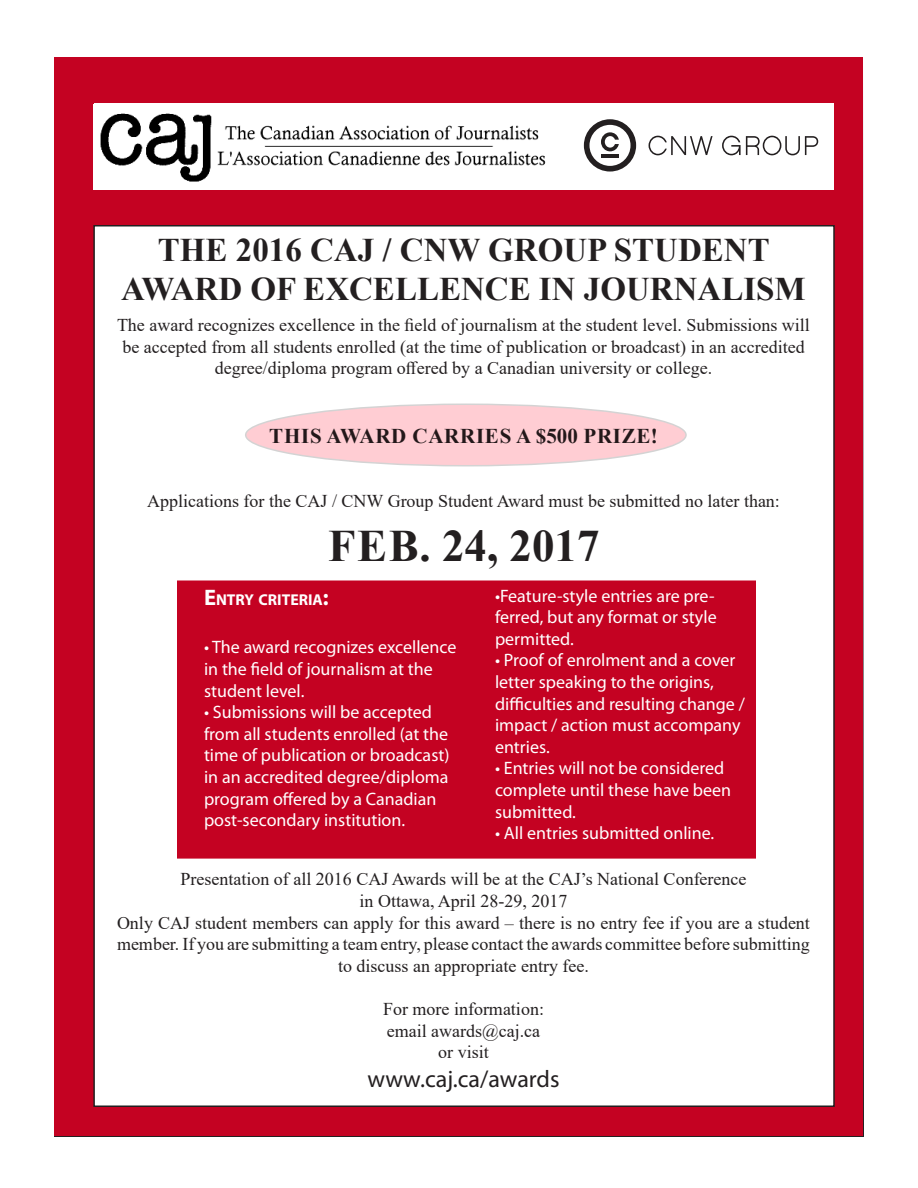
<style>
.page{position:relative;width:918px;height:1188px;background:#fff}
.page>*{position:absolute;margin:0;border:0;box-sizing:border-box;transform-origin:0 0}
.t1{font:700 45px "Times New Roman";color:#231f20}
.t2{font:700 33px/39.6px "Times New Roman";color:#231f20;text-align:center}
.t3{font:24px "Myriad Pro";color:#231f20}
.t4{font:700 21px "Times New Roman";letter-spacing:.035em;color:#231f20}
.t5{font:18px/21.6px "Times New Roman";color:#231f20}
.t6{font:18px/21.6px "Myriad Pro";color:#fff}
.t7{font:700 15.75px "Myriad Pro";color:#fff}
.s1{font-size:22.5px}
</style>
<div class="page">
<div style="left:54px;top:57px;width:810px;height:1080px;background:#c40222"></div>
<div style="left:94px;top:226px;width:740px;height:880px;background:#fff"></div>
<div style="left:246px;top:404px;width:440px;height:62px;background:#ffcdd3;border-radius:50%"></div>
<div style="left:245px;top:404px;width:442px;height:62px;border:2px solid #231f20;border-radius:50%"></div>
<div style="left:94px;top:103px;width:740px;height:87px;background:#fff"></div>
<div style="left:181px;top:584px;width:571px;height:271px;background:#c40222"></div>
<div style="left:177px;top:580px;width:579px;height:279px;border:8px solid #c40222"></div>
<svg style="left:584px;top:119px;width:52px;height:53px"></svg>
<svg style="left:649px;top:136px;width:64px;height:19px"></svg>
<svg style="left:722px;top:136px;width:96px;height:19px"></svg>
<img style="left:100px;top:113px;width:446px;height:69px">
<p class="t2" style="left:121px;top:229px;width:686px">THE 2016 CAJ / CNW GROUP STUDENT<br>AWARD OF EXCELLENCE IN JOURNALISM</p>
<p class="t5" style="left:117px;top:314px;width:694px">The award recognizes excellence in the field of journalism at the student level. Submissions will be accepted from all students enrolled (at the time of publication or broadcast) in an accredited</p>
<p class="t5" style="left:215px;top:357px;width:499px">degree/diploma program offered by a Canadian university or college.</p>
<p class="t4" style="left:269px;top:420px;width:390px">THIS AWARD CARRIES A $500 PRIZE!</p>
<p class="t5" style="left:147px;top:490px;width:634px">Applications for the CAJ / CNW Group Student Award must be submitted no later than:</p>
<p class="t1" style="left:328px;top:514px;width:273px">FEB. 24, 2017</p>
<p class="t7" style="left:204px;top:589px;width:126px"><span class="s1">E</span>NTRY CRITERIA<span class="s1">:</span></p>
<p class="t6" style="left:204px;top:636px;width:254px">• The award recognizes excellence in the field of journalism at the student level.</p>
<p class="t6" style="left:204px;top:701px;width:247px">• Submissions will be accepted from all students enrolled (at the time of publication or broadcast) in an accredited degree/diploma program offered by a Canadian post-secondary institution.</p>
<p class="t6" style="left:495px;top:584px;width:223px;text-align:justify">•Feature-style entries are pre&shy;ferred, but any format or style permitted.</p>
<p class="t6" style="left:495px;top:649px;width:251px">• Proof of enrolment and a cover letter speaking to the origins, difficulties and resulting change / impact / action must accompany entries.</p>
<p class="t6" style="left:495px;top:757px;width:238px">• Entries will not be considered complete until these have been submitted.</p>
<p class="t6" style="left:495px;top:822px;width:221px">• All entries submitted online.</p>
<p class="t5" style="left:180px;top:868px;width:568px">Presentation of all 2016 CAJ Awards will be at the CAJ’s National Conference</p>
<p class="t5" style="left:360px;top:890px;width:209px">in Ottawa, April 28-29, 2017</p>
<p class="t5" style="left:117px;top:911px;width:695px;text-align:center">Only CAJ student members can apply for this award – there is no entry fee if you are a student member. If you are submitting a team entry, please contact the awards committee before submitting to discuss an appropriate entry fee.</p>
<p class="t5" style="left:383px;top:998px;width:162px">For more information:</p>
<p class="t5" style="left:387px;top:1019px;width:155px">email awards@caj.ca</p>
<p class="t5" style="left:438px;top:1041px;width:52px">or visit</p>
<p class="t3" style="left:367px;top:1064px;width:194px">www.caj.ca/awards</p>
</div>
